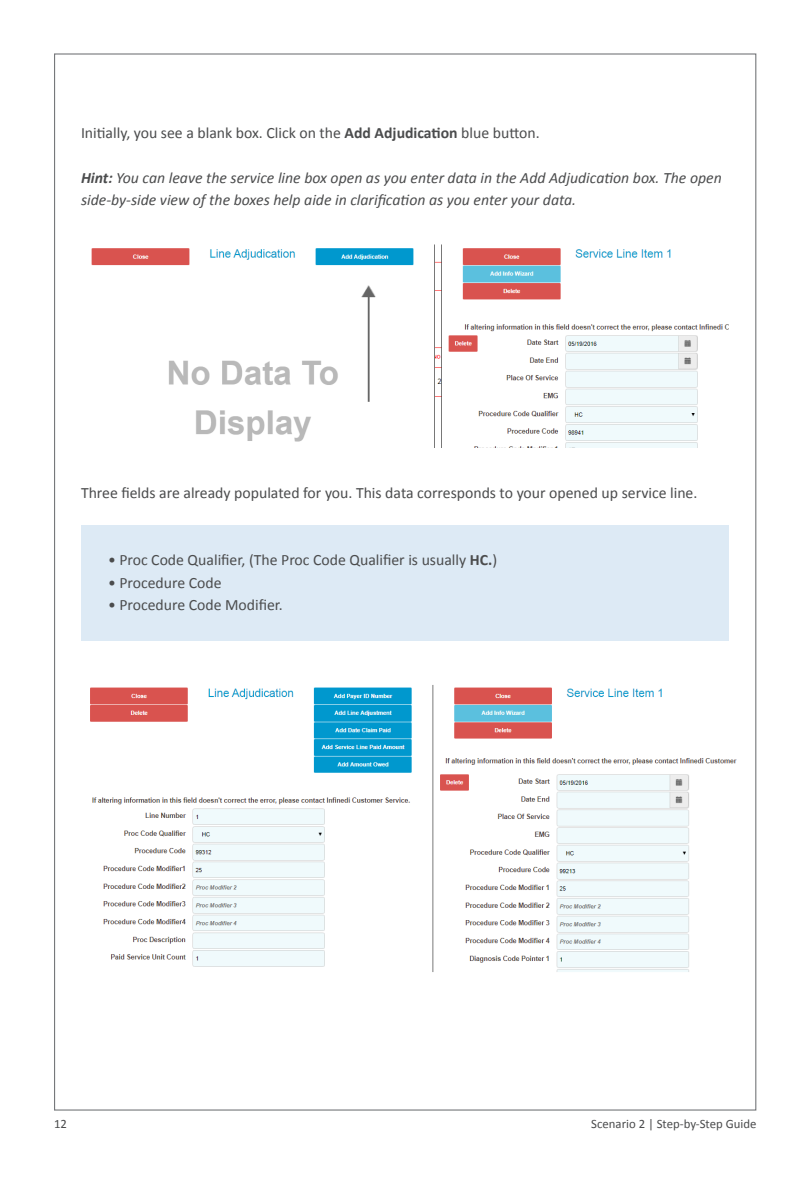
<style>
.page{position:relative;width:810px;height:1188px;background:#fff}
.page>*{position:absolute;margin:0;border:0;box-sizing:border-box;transform-origin:0 0}
.body{font:italic 15.75px/22.5px "Calibri";color:#4b4c4d}
.body-2{font:15.75px "Calibri";color:#4b4c4d}
.body-indent{font:15.75px "Calibri";color:#4b4c4d}
.t1{font:12.75px "Calibri";color:#4b4c4d}
.s1{font-weight:700}
</style>
<div class="page">
<div style="left:81px;top:525px;width:648px;height:116px;background:#ddeaf5"></div>
<img style="left:90px;top:685px;width:646px;height:287px">
<img style="left:91px;top:244px;width:638px;height:204px">
<img style="left:355px;top:281px;width:34px;height:147px">
<p class="body-2" style="left:81px;top:123px;width:460px">Initially, you see a blank box. Click on the <span class="s1">Add Adjudication</span> blue button.</p>
<p class="body" style="left:81px;top:166px;width:642px"><span class="s1">Hint:</span> You can leave the service line box open as you enter data in the Add Adjudication box. The open side-by-side view of the boxes help aide in clarification as you enter your data.</p>
<p class="body-2" style="left:81px;top:483px;width:618px">Three fields are already populated for you. This data corresponds to your opened up service line.</p>
<p class="body-indent" style="left:108px;top:550px;width:391px">• Proc Code Qualifier, (The Proc Code Qualifier is usually <span class="s1">HC.</span>)</p>
<p class="body-indent" style="left:108px;top:573px;width:115px">• Procedure Code</p>
<p class="body-indent" style="left:108px;top:595px;width:176px">• Procedure Code Modifier.</p>
<p class="t1" style="left:54px;top:1116px;width:14px">12</p>
<p class="t1" style="left:591px;top:1116px;width:167px">Scenario 2 | Step-by-Step Guide</p>
</div>
